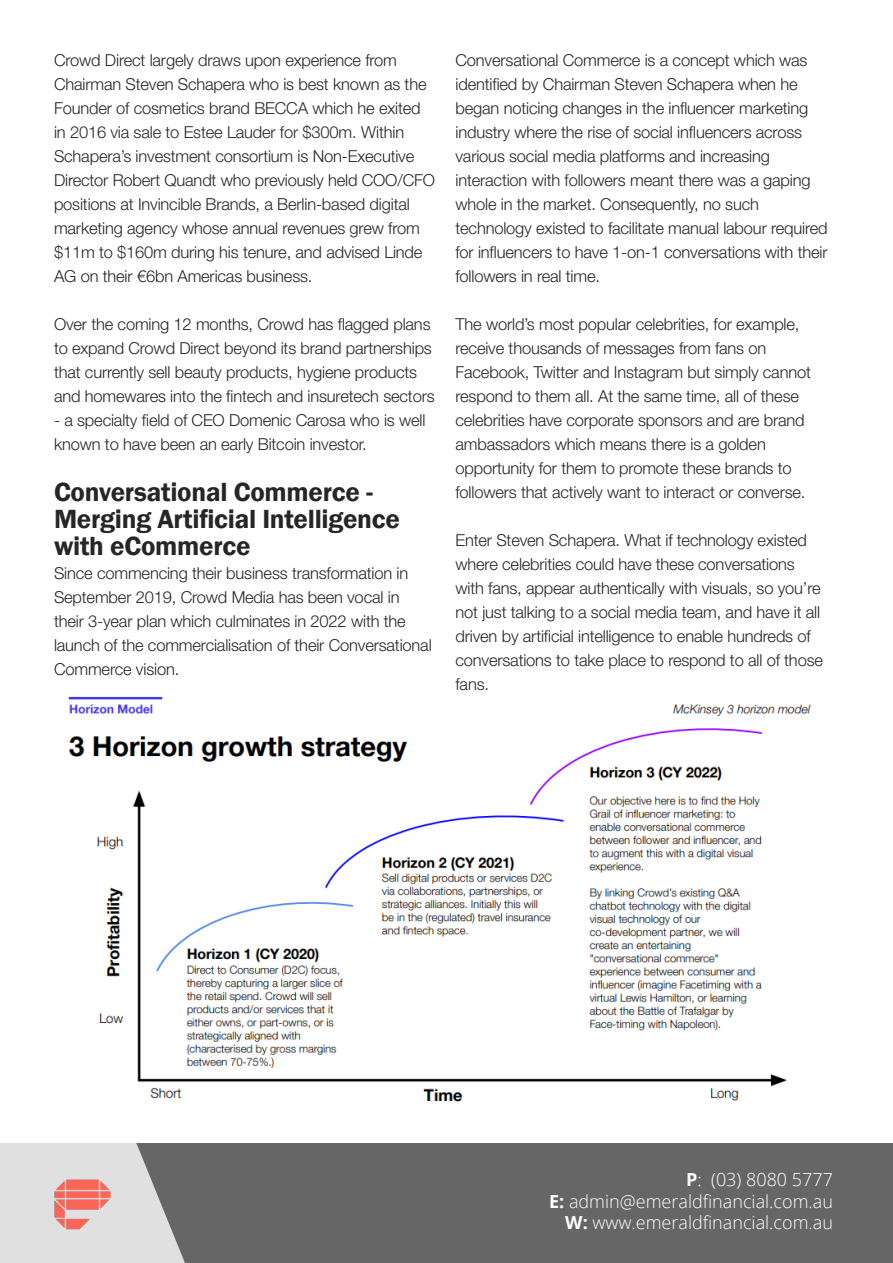
<style>
.page{position:relative;width:893px;height:1263px;background:#fff}
.page>*{position:absolute;margin:0;border:0;box-sizing:border-box;transform-origin:0 0}
.t1{font:600 27px/27px "Franklin Gothic";letter-spacing:-.01em;color:#262626}
.t2{font:300 18px "Open Sans";color:#fff}
.t3{font:300 16.5px/24px "Helvetica Neue LT Std";letter-spacing:-.01em;color:#262626}
.s1{font-weight:700}
</style>
<div class="page">
<div style="left:0;top:1143px;width:893px;height:120px;background:#666"></div>
<svg style="left:0;top:1143px;width:185px;height:120px;fill:#e0e0e0"></svg>
<img style="left:22px;top:1143px;width:121px;height:120px">
<img style="left:68px;top:696px;width:743px;height:406px">
<p class="t3" style="left:54px;top:48px;width:383px">Crowd Direct largely draws upon experience from Chairman Steven Schapera who is best known as the Founder of cosmetics brand BECCA which he exited in 2016 via sale to Estee Lauder for $300m. Within Schapera’s investment consortium is Non-Executive Director Robert Quandt who previously held COO/CFO positions at Invincible Brands, a Berlin-based digital marketing agency whose annual revenues grew from $11m to $160m during his tenure, and advised Linde AG on their €6bn Americas business.</p>
<p class="t3" style="left:54px;top:312px;width:382px">Over the coming 12 months, Crowd has flagged plans to expand Crowd Direct beyond its brand partnerships that currently sell beauty products, hygiene products and homewares into the fintech and insuretech sectors</p>
<p class="t3" style="left:54px;top:408px;width:373px">- a specialty field of CEO Domenic Carosa who is well known to have been an early Bitcoin investor.</p>
<p class="t1" style="left:54px;top:479px;width:347px">Conversational Commerce -<br>Merging Artificial Intelligence with eCommerce</p>
<p class="t3" style="left:54px;top:561px;width:379px">Since commencing their business transformation in September 2019, Crowd Media has been vocal in their 3-year plan which culminates in 2022 with the launch of the commercialisation of their Conversational Commerce vision.</p>
<p class="t3" style="left:455px;top:48px;width:374px">Conversational Commerce is a concept which was identified by Chairman Steven Schapera when he began noticing changes in the influencer marketing industry where the rise of social influencers across various social media platforms and increasing interaction with followers meant there was a gaping whole in the market. Consequently, no such technology existed to facilitate manual labour required for influencers to have 1-on-1 conversations with their followers in real time.</p>
<p class="t3" style="left:455px;top:312px;width:357px">The world’s most popular celebrities, for example, receive thousands of messages from fans on Facebook, Twitter and Instagram but simply cannot respond to them all. At the same time, all of these celebrities have corporate sponsors and are brand ambassadors which means there is a golden opportunity for them to promote these brands to followers that actively want to interact or converse.</p>
<p class="t3" style="left:455px;top:528px;width:369px">Enter Steven Schapera. What if technology existed where celebrities could have these conversations with fans, appear authentically with visuals, so you’re not just talking to a social media team, and have it all driven by artificial intelligence to enable hundreds of conversations to take place to respond to all of those fans.</p>
<p class="t2" style="left:686px;top:1167px;width:148px"><span class="s1">P</span>: (03) 8080 5777</p>
<p class="t2" style="left:549px;top:1189px;width:285px"><span class="s1">E:</span> admin@emeraldfinancial.com.au</p>
<p class="t2" style="left:565px;top:1210px;width:269px"><span class="s1">W:</span> www.emeraldfinancial.com.au</p>
</div>
